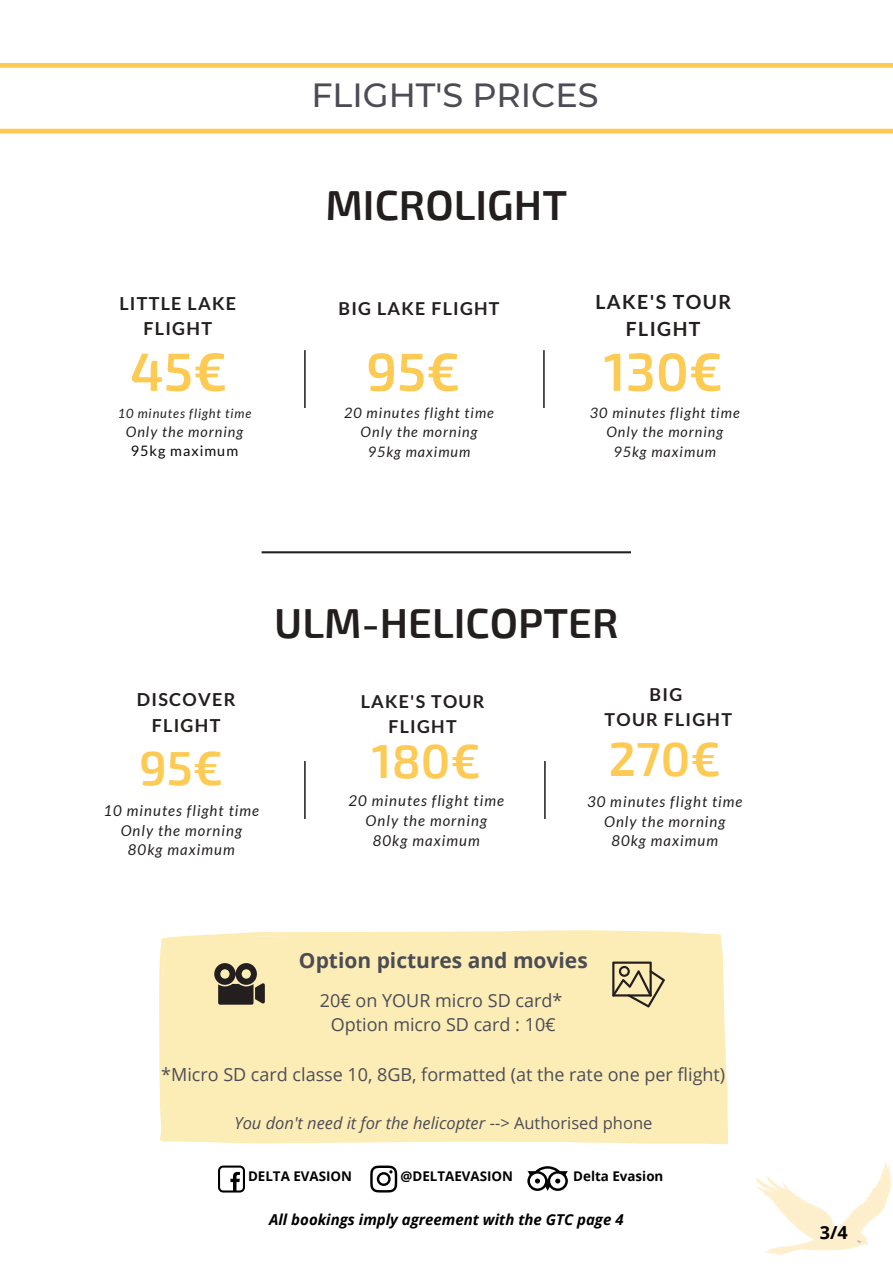
<style>
.page{position:relative;width:893px;height:1264px;background:#fff}
.page>*{position:absolute;margin:0;border:0;box-sizing:border-box;transform-origin:0 0}
.t1{font:600 53.85px "Exo 2";color:#fdcb53}
.t2{font:600 53.55px "Exo 2";color:#fdcb53}
.t3{font:600 47.85px "Exo 2";color:#fdcb53}
.t4{font:600 42px "Exo 2";color:#231f1f}
.t5{font:500 33.45px "Montserrat";color:#4c4c54}
.t6{font:700 21px "Open Sans";color:#4c4c54}
.t7{font:700 19.5px/27.2px "Lato";letter-spacing:.07em;color:#231f1f;text-align:center}
.t8{font:18px "Open Sans";color:#4c4c54}
.t9{font:700 18px "Lato";letter-spacing:.07em;color:#231f1f}
.t10{font:700 18px "Open Sans";color:#000}
.t11{font:700 17.85px "Lato";letter-spacing:.07em;color:#231f1f}
.t12{font:italic 16.5px "Open Sans";color:#4c4c54}
.t13{font:italic 700 15px "Open Sans";color:#000}
.t14{font:italic 14.85px "Lato";letter-spacing:.07em;color:#231f1f}
.t15{font:italic 14.4px "Lato";letter-spacing:.07em;color:#231f1f}
.t16{font:14.4px "Lato";letter-spacing:.07em;color:#090909}
.t17{font:700 13.35px "Open Sans";color:#000}
.t18{font:italic 12.75px "Lato";letter-spacing:.07em;color:#231f1f}
.s1{font-style:normal}
</style>
<div class="page">
<div style="left:159px;top:930px;width:569px;height:214px;background:#fcedb7"></div>
<svg style="left:214px;top:963px;width:51px;height:41px;background:#68614f"></svg>
<svg style="left:218px;top:1165px;width:27px;height:27px"></svg>
<svg style="left:370px;top:1165px;width:27px;height:27px"></svg>
<svg style="left:527px;top:1166px;width:41px;height:24px"></svg>
<svg style="left:261px;top:551px;width:370px;height:2px"></svg>
<svg style="left:612px;top:961px;width:53px;height:46px;background:#c1b58d"></svg>
<svg style="left:0;top:63px;width:892px;height:70px"></svg>
<img style="left:756px;top:1162px;width:135px;height:94px">
<svg style="left:304px;top:350px;width:1px;height:58px"></svg>
<svg style="left:543px;top:350px;width:1px;height:58px"></svg>
<svg style="left:544px;top:761px;width:1px;height:58px"></svg>
<svg style="left:304px;top:761px;width:1px;height:58px"></svg>
<p class="t5" style="left:311px;top:75px;width:289px">FLIGHT'S PRICES</p>
<p class="t4" style="left:325px;top:178px;width:243px">MICROLIGHT</p>
<p class="t9" style="left:119px;top:292px;width:118px">LITTLE LAKE</p>
<p class="t11" style="left:338px;top:297px;width:162px">BIG LAKE FLIGHT</p>
<p class="t9" style="left:143px;top:317px;width:70px">FLIGHT</p>
<p class="t7" style="left:595px;top:288px;width:137px">LAKE'S TOUR<br>FLIGHT</p>
<p class="t1" style="left:130px;top:337px;width:99px">45€</p>
<p class="t2" style="left:603px;top:337px;width:121px">130€</p>
<p class="t18" style="left:118px;top:405px;width:135px">10 minutes flight time</p>
<p class="t15" style="left:126px;top:423px;width:119px">Only the morning</p>
<p class="t16" style="left:131px;top:442px;width:109px">95kg maximum</p>
<p class="t2" style="left:366px;top:337px;width:96px">95€</p>
<p class="t15" style="left:344px;top:404px;width:151px">20 minutes flight time</p>
<p class="t15" style="left:360px;top:423px;width:118px">Only the morning</p>
<p class="t15" style="left:367px;top:442px;width:104px">95kg maximum</p>
<p class="t15" style="left:590px;top:404px;width:151px">30 minutes flight time</p>
<p class="t15" style="left:606px;top:423px;width:118px">Only the morning</p>
<p class="t15" style="left:613px;top:442px;width:104px">95kg maximum</p>
<p class="t4" style="left:274px;top:595px;width:346px">ULM-HELICOPTER</p>
<p class="t9" style="left:137px;top:688px;width:100px">DISCOVER</p>
<p class="t9" style="left:152px;top:713px;width:70px">FLIGHT</p>
<p class="t3" style="left:139px;top:737px;width:86px">95€</p>
<p class="t14" style="left:104px;top:801px;width:157px">10 minutes flight time</p>
<p class="t14" style="left:121px;top:820px;width:123px">Only the morning</p>
<p class="t14" style="left:128px;top:840px;width:108px">80kg maximum</p>
<p class="t11" style="left:360px;top:690px;width:125px">LAKE'S TOUR</p>
<p class="t11" style="left:388px;top:715px;width:70px">FLIGHT</p>
<p class="t3" style="left:372px;top:729px;width:110px">180€</p>
<p class="t14" style="left:348px;top:791px;width:157px">20 minutes flight time</p>
<p class="t14" style="left:365px;top:811px;width:123px">Only the morning</p>
<p class="t14" style="left:373px;top:831px;width:108px">80kg maximum</p>
<p class="t11" style="left:649px;top:683px;width:34px">BIG</p>
<p class="t11" style="left:604px;top:708px;width:129px">TOUR FLIGHT</p>
<p class="t3" style="left:608px;top:728px;width:113px">270€</p>
<p class="t14" style="left:587px;top:792px;width:157px">30 minutes flight time</p>
<p class="t14" style="left:604px;top:811px;width:123px">Only the morning</p>
<p class="t14" style="left:611px;top:831px;width:108px">80kg maximum</p>
<p class="t6" style="left:299px;top:945px;width:290px">Option pictures and movies</p>
<p class="t8" style="left:320px;top:987px;width:244px">20€ on YOUR micro SD card*</p>
<p class="t8" style="left:331px;top:1012px;width:226px">Option micro SD card : 10€</p>
<p class="t8" style="left:161px;top:1061px;width:565px">*Micro SD card classe 10, 8GB, formatted (at the rate one per flight)</p>
<p class="t12" style="left:234px;top:1111px;width:419px">You don't need it for the helicopter <span class="s1">--&gt; Authorised phone</span></p>
<p class="t17" style="left:248px;top:1166px;width:106px">DELTA EVASION</p>
<p class="t17" style="left:400px;top:1167px;width:114px">@DELTAEVASION</p>
<p class="t17" style="left:573px;top:1167px;width:92px">Delta Evasion</p>
<p class="t13" style="left:269px;top:1209px;width:356px">All bookings imply agreement with the GTC page 4</p>
<p class="t10" style="left:819px;top:1219px;width:29px">3/4</p>
</div>
